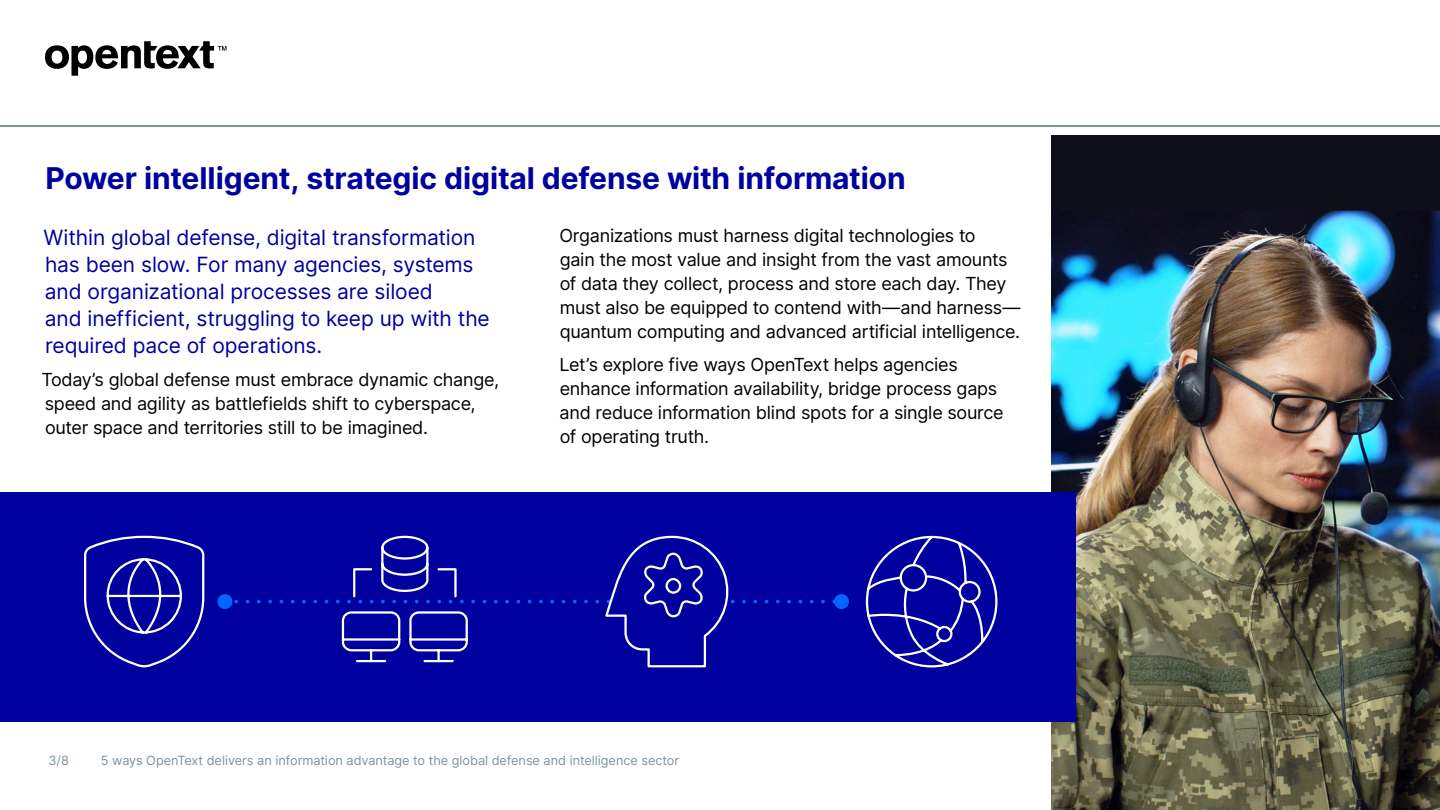
<style>
.page{position:relative;width:1440px;height:810px;background:#fff}
.page>*{position:absolute;margin:0;border:0;box-sizing:border-box;transform-origin:0 0}
.t1{font:700 30px "Inter";letter-spacing:-.005em;color:#00009f}
.Intro_Paragraph{font:21px/27px "Inter";letter-spacing:-.005em;color:#00009f}
.Body{font:18px/24px "Inter";letter-spacing:-.015em;color:#000}
.t2{font:12.75px "Inter";color:#7e929f}
</style>
<div class="page">
<svg style="left:45px;top:41px;width:181px;height:35px"></svg>
<hr style="left:0;top:125px;width:1440px;height:2px;background:#7e929f">
<img style="left:1052px;top:135px;width:388px;height:675px">
<div style="left:0;top:492px;width:1076px;height:230px;background:#00009f"></div>
<svg style="left:84px;top:535px;width:121px;height:133px"></svg>
<svg style="left:865px;top:535px;width:133px;height:133px"></svg>
<div style="left:218px;top:594px;width:14px;height:15px;background:#06f;border-radius:50%"></div>
<div style="left:834px;top:594px;width:15px;height:15px;background:#06f;border-radius:50%"></div>
<svg style="left:236px;top:535px;width:600px;height:133px"></svg>
<h3 class="t1" style="left:46px;top:156px;width:862px">Power intelligent, strategic digital defense with information</h3>
<p class="Intro_Paragraph" style="left:44px;top:224px;width:448px">Within global defense, digital transformation has been slow. For many agencies, systems and organizational processes are siloed<br>and inefficient, struggling to keep up with the required pace of operations.</p>
<p class="Body" style="left:42px;top:367px;width:459px">Today’s global defense must embrace dynamic change, speed and agility as battlefields shift to cyberspace, outer space and territories still to be imagined.</p>
<p class="Body" style="left:559px;top:223px;width:463px">Organizations must harness digital technologies to<br>gain the most value and insight from the vast amounts of data they collect, process and store each day. They must also be equipped to contend with—and harness— quantum computing and advanced artificial intelligence.</p>
<p class="Body" style="left:560px;top:352px;width:446px">Let’s explore five ways OpenText helps agencies enhance information availability, bridge process gaps and reduce information blind spots for a single source of operating truth.</p>
<p class="t2" style="left:48px;top:751px;width:22px">3/8</p>
<p class="t2" style="left:101px;top:751px;width:580px">5 ways OpenText delivers an information advantage to the global defense and intelligence sector</p>
</div>
